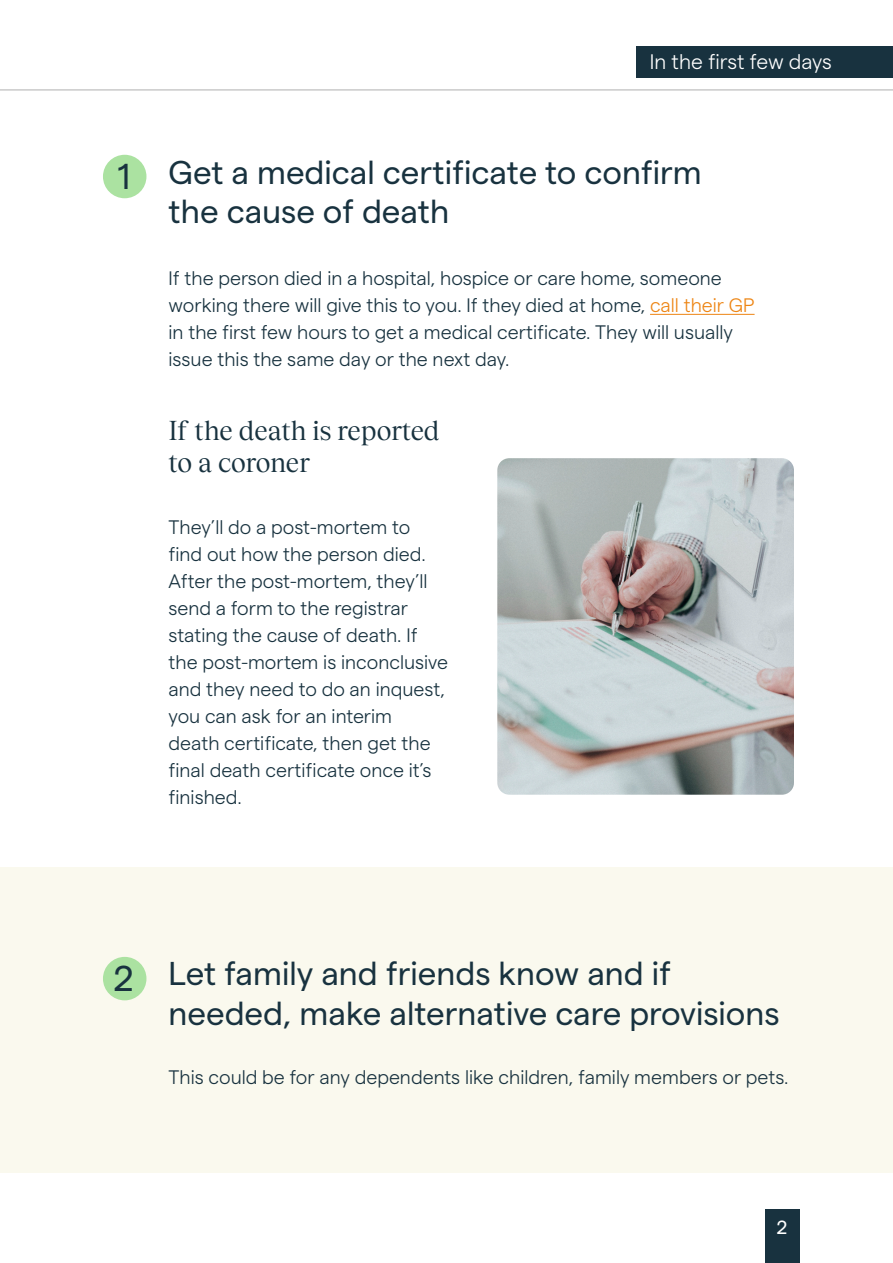
<style>
.page{position:relative;width:893px;height:1263px;background:#fff}
.page>*{position:absolute;margin:0;border:0;box-sizing:border-box;transform-origin:0 0}
.t1{font:36px "Matter";color:#18323f}
.t2{font:33px/39.6px "Matter";color:#18323f}
.t3{font:27px/32.4px "Tobias";letter-spacing:-.01em;color:#18323f}
.t4{font:300 21px "Matter SQ";letter-spacing:-.005em;color:#fff}
.t5{font:300 19.5px/27px "Matter SQ";color:#18323f}
.t6{font:19.05px "Matter";color:#fff}
.s1{color:#ed8514}
</style>
<div class="page">
<div style="left:636px;top:47px;width:257px;height:31px;background:#18323f"></div>
<div style="left:0;top:867px;width:893px;height:306px;background:#faf9ee"></div>
<div style="left:103px;top:155px;width:43px;height:43px;background:#abe2a1;border-radius:50%"></div>
<div style="left:103px;top:957px;width:43px;height:43px;background:#abe2a1;border-radius:50%"></div>
<hr style="left:650px;top:314px;width:105px;height:1px;background:#ed8514">
<hr style="left:0;top:90px;width:893px;height:1px;background:#000">
<img style="left:497px;top:458px;width:297px;height:337px">
<div style="left:765px;top:1210px;width:34px;height:53px;background:#18323f"></div>
<p class="t1" style="left:118px;top:150px;width:14px">1</p>
<p class="t4" style="left:650px;top:46px;width:184px">In the first few days</p>
<p class="t2" style="left:169px;top:149px;width:535px">Get a medical certificate to confirm the cause of death</p>
<p class="t5" style="left:169px;top:263px;width:588px">If the person died in a hospital, hospice or care home, someone working there will give this to you. If they died at home, <span class="s1">call their GP </span>in the first few hours to get a medical certificate. They will usually issue this the same day or the next day.</p>
<p class="t3" style="left:169px;top:412px;width:273px">If the death is reported to a coroner</p>
<p class="t5" style="left:169px;top:512px;width:281px">They’ll do a post-mortem to find out how the person died.<br>After the post-mortem, they’ll send a form to the registrar stating the cause of death. If the post-mortem is inconclusive and they need to do an inquest, you can ask for an interim death certificate, then get the final death certificate once it’s finished.</p>
<p class="t1" style="left:114px;top:952px;width:22px">2</p>
<p class="t2" style="left:169px;top:951px;width:613px">Let family and friends know and if needed, make alternative care provisions</p>
<p class="t5" style="left:169px;top:1062px;width:621px">This could be for any dependents like children, family members or pets.</p>
<p class="t6" style="left:777px;top:1213px;width:12px">2</p>
</div>
